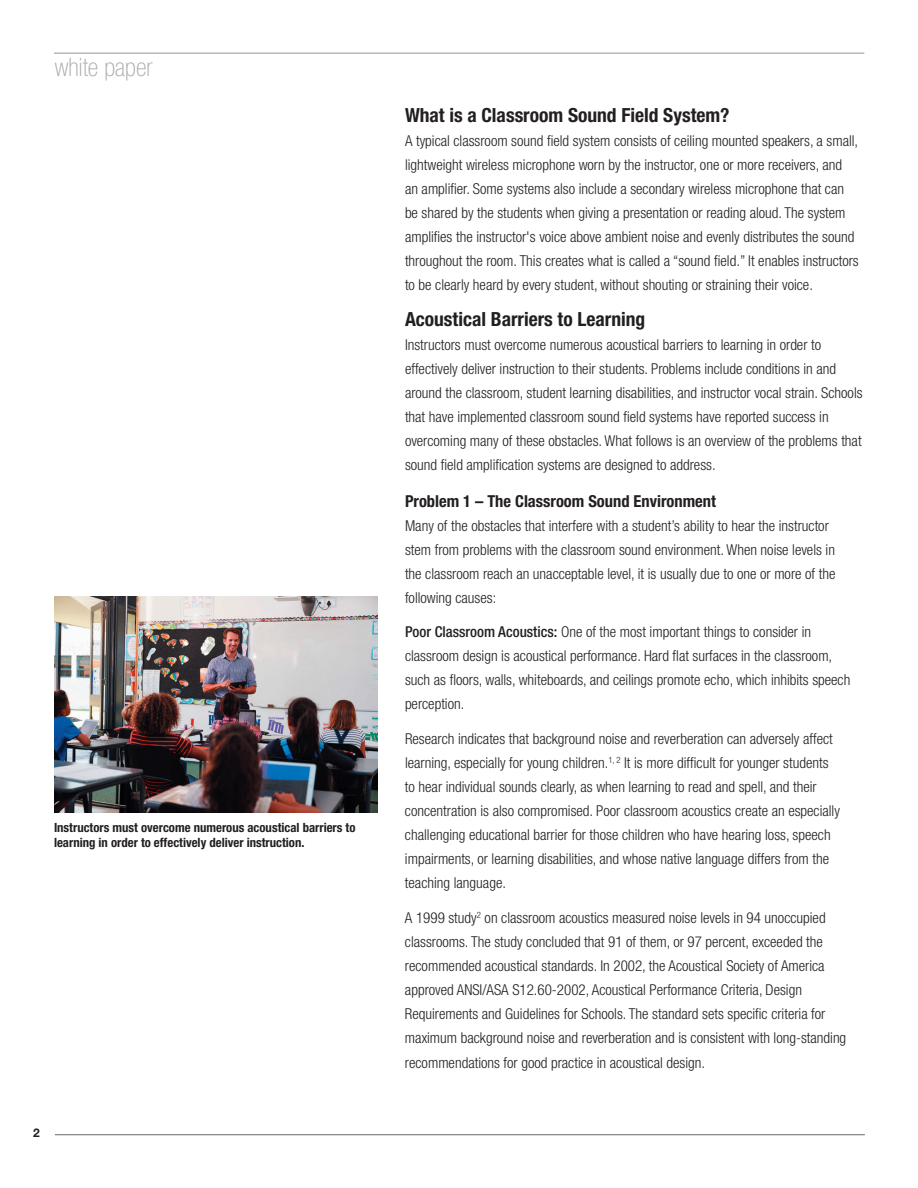
<style>
.page{position:relative;width:918px;height:1188px;background:#fff}
.page>*{position:absolute;margin:0;border:0;box-sizing:border-box;transform-origin:0 0}
.t1{font:100 condensed 25.5px "Helvetica Neue LT Std";color:#a8a9ad}
.SUB_title{font:700 condensed 19.5px "Helvetica Neue LT Std";color:#231f20}
.SUB_headers_for_Grap{font:700 condensed 16.5px "Helvetica Neue LT Std";color:#231f20}
.main_text{font:300 condensed 15px/24px "Helvetica Neue LT Std";color:#231f20}
.Captions_for_Graphic{font:700 condensed 12.75px/15.3px "Helvetica Neue LT Std";color:#231f20}
.t2{font:700 12px "Helvetica Neue LT Std";color:#231f20}
.s1{font-weight:500}
</style>
<div class="page">
<img style="left:54px;top:596px;width:324px;height:216px">
<hr style="left:54px;top:53px;width:810px;height:1px;background:#939598">
<hr style="left:55px;top:1134px;width:810px;height:1px;background:#231f20">
<h1 class="t1" style="left:55px;top:53px;width:99px">white paper</h1>
<p class="Captions_for_Graphic" style="left:54px;top:820px;width:303px">Instructors must overcome numerous acoustical barriers to learning in order to effectively deliver instruction.</p>
<p class="t2" style="left:33px;top:1126px;width:8px">2</p>
<p class="SUB_title" style="left:405px;top:103px;width:326px">What is a Classroom Sound Field System?</p>
<p class="main_text" style="left:405px;top:129px;width:455px">A typical classroom sound field system consists of ceiling mounted speakers, a small, lightweight wireless microphone worn by the instructor, one or more receivers, and an amplifier. Some systems also include a secondary wireless microphone that can be shared by the students when giving a presentation or reading aloud. The system amplifies the instructor's voice above ambient noise and evenly distributes the sound throughout the room. This creates what is called a “sound field.” It enables instructors to be clearly heard by every student, without shouting or straining their voice.</p>
<p class="SUB_title" style="left:405px;top:307px;width:242px">Acoustical Barriers to Learning</p>
<p class="main_text" style="left:405px;top:333px;width:459px">Instructors must overcome numerous acoustical barriers to learning in order to effectively deliver instruction to their students. Problems include conditions in and around the classroom, student learning disabilities, and instructor vocal strain. Schools that have implemented classroom sound field systems have reported success in overcoming many of these obstacles. What follows is an overview of the problems that sound field amplification systems are designed to address.</p>
<p class="SUB_headers_for_Grap" style="left:405px;top:491px;width:312px">Problem 1 – The Classroom Sound Environment</p>
<p class="main_text" style="left:405px;top:513px;width:432px">Many of the obstacles that interfere with a student’s ability to hear the instructor stem from problems with the classroom sound environment. When noise levels in the classroom reach an unacceptable level, it is usually due to one or more of the following causes:</p>
<p class="main_text" style="left:405px;top:620px;width:447px"><span class="s1">Poor Classroom Acoustics:</span> One of the most important things to consider in classroom design is acoustical performance. Hard flat surfaces in the classroom, such as floors, walls, whiteboards, and ceilings promote echo, which inhibits speech perception.</p>
<p class="main_text" style="left:405px;top:727px;width:436px">Research indicates that background noise and reverberation can adversely affect learning, especially for young children.<sup>1,</sup> <sup>2</sup> It is more difficult for younger students to hear individual sounds clearly, as when learning to read and spell, and their concentration is also compromised. Poor classroom acoustics create an especially challenging educational barrier for those children who have hearing loss, speech impairments, or learning disabilities, and whose native language differs from the teaching language.</p>
<p class="main_text" style="left:405px;top:905px;width:443px">A 1999 study<sup>2</sup> on classroom acoustics measured noise levels in 94 unoccupied classrooms. The study concluded that 91 of them, or 97 percent, exceeded the recommended acoustical standards. In 2002, the Acoustical Society of America approved ANSI/ASA S12.60-2002, Acoustical Performance Criteria, Design Requirements and Guidelines for Schools. The standard sets specific criteria for maximum background noise and reverberation and is consistent with long-standing recommendations for good practice in acoustical design.</p>
</div>
